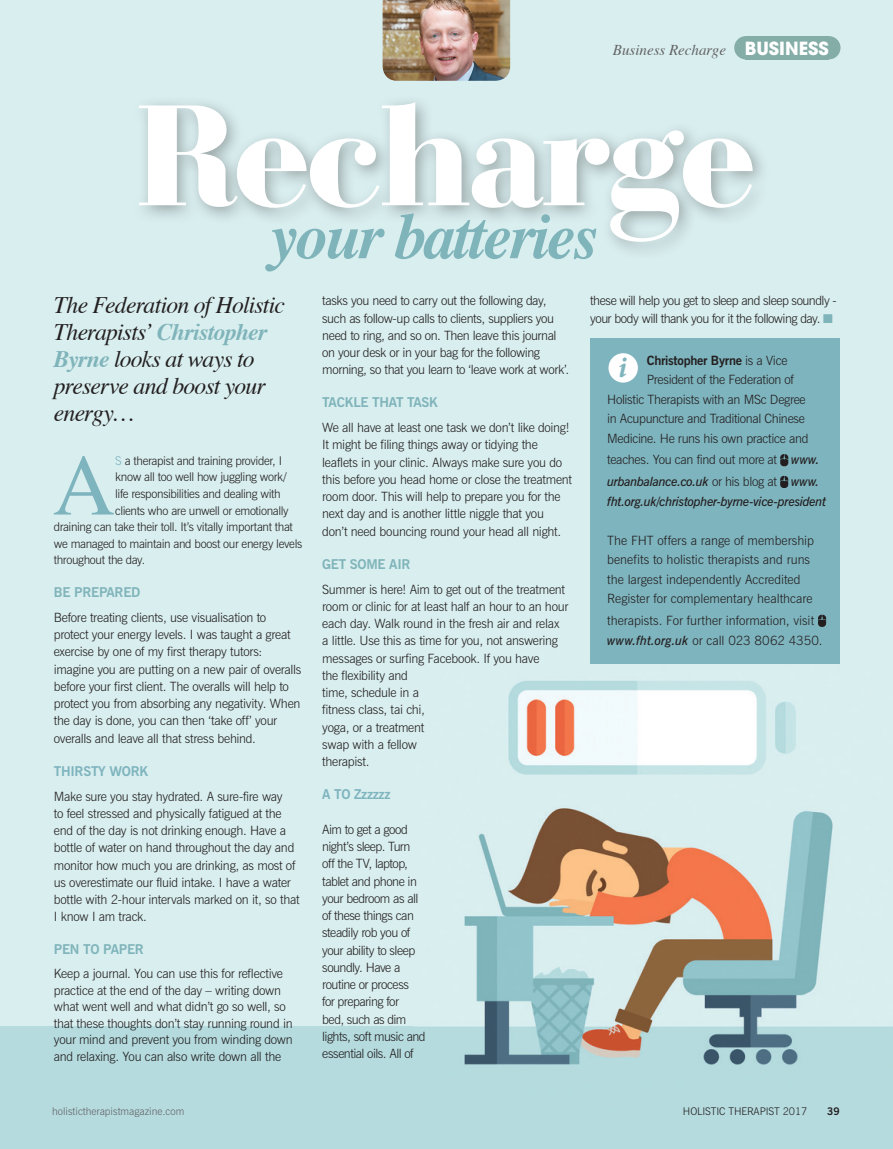
<style>
.page{position:relative;width:893px;height:1149px;background:#fff}
.page>*{position:absolute;margin:0;border:0;box-sizing:border-box;transform-origin:0 0}
.t1{font:900 141.6px "Bauer Bodoni CE";letter-spacing:-.04em;color:#fff}
.t2{font:86.85px "Times";color:#7eb4be}
.t3{font:italic 700 64.2px "Times";letter-spacing:-.04em;color:#7fb4ba}
.t4{font:italic 700 29.85px "Minion Pro";color:#7fb4bc}
.t5{font:italic 23.7px/27px "Times";letter-spacing:-.035em;color:#231f20}
.t6{font:italic 15px "Times";color:#636366}
.t7{font:700 13.5px "News Gothic BT";letter-spacing:-.02em;color:#7fb4ba}
.t8{font:700 13.5px "News Gothic BT";letter-spacing:-.02em;color:#7eb4be}
.t9{font:300 12.75px/17.2px "News Gothic BT";letter-spacing:-.02em;color:#231f20}
.t10{font:300 12.75px/17.2px "News Gothic BT";letter-spacing:-.04em;color:#231f20}
.t11{font:300 12.75px/19.5px "News Gothic BT";color:#231f20}
.t12{font:italic 600 12.75px "News Gothic BT";letter-spacing:-.03em;color:#231f20}
.t13{font:700 12.75px "News Gothic BT";letter-spacing:-.02em;color:#231f20}
.t14{font:300 12px "News Gothic BT";letter-spacing:-.03em;color:#231f20}
.t15{font:300 10.5px "News Gothic BT";color:#636366}
.t16{font:300 10.5px "News Gothic BT";letter-spacing:-.01em;color:#231f20}
.t17{font:700 10.5px "News Gothic BT";color:#231f20}
.s1{font-family:"Avant Garde";font-weight:700;font-style:normal;font-size:18px;color:#fff}
.s2{font-weight:700;color:#7fb4ba}
.s3{color:#7eb4be}
.s4{color:#7fb4ba}
.s5{font-weight:300}
.s6{font-weight:600;font-style:italic}
</style>
<div class="page">
<div style="left:0;top:0;width:893px;height:1026px;background:#d9eeef"></div>
<div style="left:0;top:1026px;width:893px;height:122px;background:#b5dbde"></div>
<div style="left:734px;top:36px;width:23px;height:23px;background:#83ada6;border-radius:50%"></div>
<div style="left:817px;top:36px;width:23px;height:23px;background:#83ada6;border-radius:50%"></div>
<div style="left:746px;top:36px;width:83px;height:23px;background:#83ada6"></div>
<img style="left:414px;top:663px;width:479px;height:402px">
<div style="left:130px;top:94px;width:640px;height:166px;background:#231f20;opacity:.35"></div>
<div style="left:590px;top:338px;width:250px;height:325px;background:#7eb4be"></div>
<svg style="left:780px;top:454px;width:8px;height:12px"></svg>
<svg style="left:780px;top:475px;width:8px;height:13px"></svg>
<svg style="left:818px;top:614px;width:8px;height:12px"></svg>
<div style="left:608px;top:353px;width:30px;height:29px;background:#fff;border-radius:50%"></div>
<img style="left:383px;top:0;width:127px;height:81px">
<p class="t6" style="left:613px;top:37px;width:218px">Business Recharge <span class="s1">BUSINESS</span></p>
<p class="t1" style="left:136px;top:69px;width:623px">Recharge</p>
<p class="t3" style="left:269px;top:176px;width:330px">your batteries</p>
<p class="t5" style="left:54px;top:290px;width:233px">The Federation of Holistic<br>Therapists’ <span class="s2">Christopher<br>Byrne</span> looks at ways to preserve and boost your energy…</p>
<p class="t2" style="left:53px;top:404px;width:64px">A</p>
<p class="t14" style="left:115px;top:453px;width:168px"><span class="s3">S</span> a therapist and training provider, I</p>
<p class="t9" style="left:322px;top:292px;width:249px">tasks you need to carry out the following day, such as follow-up calls to clients, suppliers you need to ring, and so on. Then leave this journal on your desk or in your bag for the following morning, so that you learn to ‘leave work at work’.</p>
<p class="t7" style="left:322px;top:394px;width:117px">TACKLE THAT TASK</p>
<p class="t9" style="left:322px;top:419px;width:251px">We all have at least one task we don’t like doing!<br>It might be filing things away or tidying the leaflets in your clinic. Always make sure you do this before you head home or close the treatment room door. This will help to prepare you for the next day and is another little niggle that you don’t need bouncing round your head all night.</p>
<p class="t7" style="left:322px;top:555px;width:90px">GET SOME AIR</p>
<p class="t9" style="left:322px;top:580px;width:248px">Summer is here! Aim to get out of the treatment room or clinic for at least half an hour to an hour each day. Walk round in the fresh air and relax a little. Use this as time for you, not answering messages or surfing Facebook. If you have<br>the flexibility and<br>time, schedule in a<br>fitness class, tai chi,<br>yoga, or a treatment<br>swap with a fellow<br>therapist.</p>
<p class="t8" style="left:322px;top:785px;width:70px">A TO Zzzzzz</p>
<p class="t10" style="left:322px;top:820px;width:105px">Aim to get a good night’s sleep. Turn off the TV, laptop, tablet and phone in your bedroom as all of these things can steadily rob you of your ability to sleep soundly. Have a routine or process<br>for preparing for<br>bed, such as dim lights, soft music and essential oils. All of</p>
<p class="t10" style="left:590px;top:292px;width:248px">these will help you get to sleep and sleep soundly - your body will thank you for it the following day. <span class="s4">■</span></p>
<p class="t13" style="left:647px;top:352px;width:142px">Christopher Byrne <span class="s5">is a Vice</span></p>
<p class="t9" style="left:647px;top:371px;width:149px">President of the Federation of</p>
<p class="t9" style="left:607px;top:390px;width:200px">Holistic Therapists with an MSc Degree</p>
<p class="t9" style="left:607px;top:410px;width:199px">in Acupuncture and Traditional Chinese</p>
<p class="t9" style="left:607px;top:429px;width:203px">Medicine. He runs his own practice and</p>
<p class="t9" style="left:607px;top:449px;width:214px;line-height:21.8px">teaches. You can find out more at <span class="s6">www. urbanbalance.co.uk</span> or his blog at <span class="s6">www.</span></p>
<p class="t12" style="left:607px;top:493px;width:221px">fht.org.uk/christopher-byrne-vice-president</p>
<p class="t11" style="left:607px;top:530px;width:208px">The FHT offers a range of membership benefits to holistic therapists and runs the largest independently Accredited Register for complementary healthcare</p>
<p class="t11" style="left:607px;top:610px;width:217px">therapists. For further information, visit <span class="s6">www.fht.org.uk</span> or call 023 8062 4350.</p>
<p class="t4" style="left:618px;top:346px;width:10px">i</p>
<p class="t14" style="left:115px;top:470px;width:173px">know all too well how juggling work/</p>
<p class="t14" style="left:115px;top:486px;width:167px">life responsibilities and dealing with</p>
<p class="t14" style="left:115px;top:503px;width:175px">clients who are unwell or emotionally</p>
<p class="t14" style="left:54px;top:519px;width:241px">draining can take their toll. It’s vitally important that</p>
<p class="t14" style="left:54px;top:536px;width:250px">we managed to maintain and boost our energy levels</p>
<p class="t14" style="left:54px;top:552px;width:93px">throughout the day.</p>
<p class="t7" style="left:54px;top:584px;width:88px">BE PREPARED</p>
<p class="t9" style="left:54px;top:608px;width:249px">Before treating clients, use visualisation to protect your energy levels. I was taught a great exercise by one of my first therapy tutors: imagine you are putting on a new pair of overalls before your first client. The overalls will help to protect you from absorbing any negativity. When the day is done, you can then ‘take off’ your overalls and leave all that stress behind.</p>
<p class="t8" style="left:54px;top:762px;width:96px">THIRSTY WORK</p>
<p class="t9" style="left:54px;top:787px;width:247px">Make sure you stay hydrated. A sure-fire way<br>to feel stressed and physically fatigued at the end of the day is not drinking enough. Have a bottle of water on hand throughout the day and monitor how much you are drinking, as most of us overestimate our fluid intake. I have a water bottle with 2-hour intervals marked on it, so that I know I am track.</p>
<p class="t7" style="left:54px;top:941px;width:92px">PEN TO PAPER</p>
<p class="t9" style="left:54px;top:965px;width:241px;line-height:16.5px">Keep a journal. You can use this for reflective practice at the end of the day – writing down what went well and what didn’t go so well, so that these thoughts don’t stay running round in your mind and prevent you from winding down and relaxing. You can also write down all the</p>
<p class="t15" style="left:52px;top:1104px;width:134px">holistictherapistmagazine.com</p>
<p class="t16" style="left:683px;top:1104px;width:126px">HOLISTIC THERAPIST 2017</p>
<p class="t17" style="left:827px;top:1104px;width:14px">39</p>
</div>
